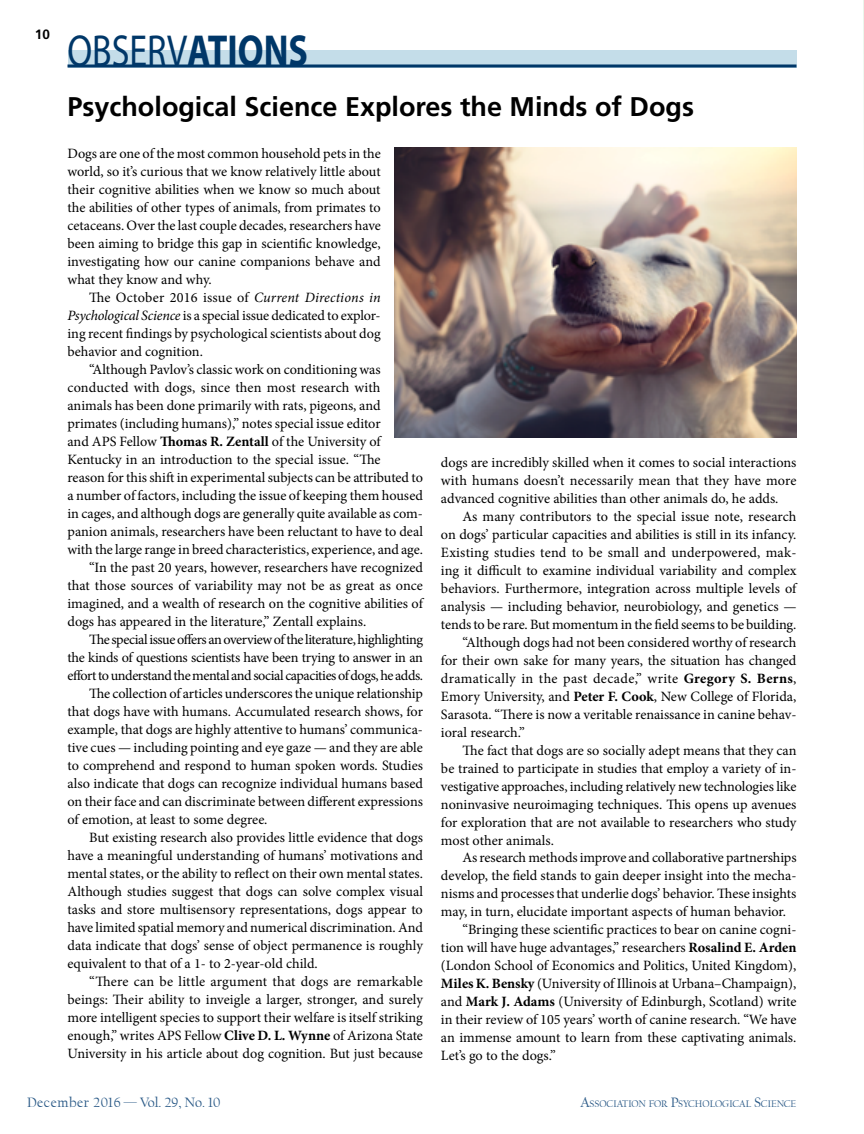
<style>
.page{position:relative;width:864px;height:1134px;background:#fff}
.page>*{position:absolute;margin:0;border:0;box-sizing:border-box;transform-origin:0 0}
.t1{font:45px "Myriad Pro";color:#003768;scale:.8 1}
.t2{font:700 27px "Frutiger";color:#000}
.t3{font:14.25px/18px "Minion Pro";letter-spacing:-.005em;color:#000;text-align:justify}
.t4{font:14.25px "Minion Pro";letter-spacing:-.03em;color:#000}
.t5{font:14.25px "Minion Pro";letter-spacing:.015em;color:#000}
.t6{font:14.25px "Minion Pro";letter-spacing:.025em;color:#000}
.t7{font:14.25px "Californian FB";letter-spacing:.04em;color:#275785}
.t8{font:700 13.5px "Frutiger";color:#000}
.t9{font:10.05px "Californian FB";color:#275785}
.s1{font-weight:700}
.s2{font-style:italic}
.s3{font-size:14.25px}
</style>
<div class="page">
<div style="left:68px;top:50px;width:728px;height:18px;background:#c4dde9"></div>
<svg style="left:68px;top:64px;width:728px;height:4px;background:#306088"></svg>
<hr style="left:863px;top:0;width:1px;height:217px;background:#41ad49">
<img style="left:394px;top:148px;width:402px;height:289px">
<p class="t8" style="left:35px;top:26px;width:17px">10</p>
<h1 class="t1" style="left:68px;top:24px;width:302px">OBSERV<span class="s1">ATIONS</span></h1>
<h2 class="t2" style="left:68px;top:91px;width:628px">Psychological Science Explores the Minds of Dogs</h2>
<p class="t3" style="left:68px;top:145px;width:315px">Dogs are one of the most common household pets in the world, so it’s curious that we know relatively little about their cognitive abilities when we know so much about the abilities of other types of animals, from primates to cetaceans. Over the last couple decades, researchers have been aiming to bridge this gap in scientific knowledge, investigating how our canine companions behave and what they know and why.</p>
<p class="t3" style="left:68px;top:289px;width:315px;text-indent:22px">The October 2016 issue of <span class="s2">Current Directions in Psychological Science</span> is a special issue dedicated to explor&shy;ing recent findings by psychological scientists about dog behavior and cognition.</p>
<p class="t3" style="left:89px;top:361px;width:293px">“Although Pavlov’s classic work on conditioning was</p>
<p class="t3" style="left:68px;top:379px;width:315px">conducted with dogs, since then most research with</p>
<p class="t3" style="left:68px;top:397px;width:315px">animals has been done primarily with rats, pigeons, and</p>
<p class="t3" style="left:68px;top:415px;width:315px">primates (including humans),” notes special issue editor</p>
<p class="t3" style="left:68px;top:433px;width:315px">and APS Fellow <span class="s1">Thomas R. Zentall</span> of the University of</p>
<p class="t3" style="left:68px;top:451px;width:315px">Kentucky in an introduction to the special issue. “The</p>
<p class="t3" style="left:68px;top:469px;width:357px">reason for this shift in experimental subjects can be attributed to</p>
<p class="t3" style="left:68px;top:487px;width:357px">a number of factors, including the issue of keeping them housed</p>
<p class="t3" style="left:68px;top:505px;width:357px">in cages, and although dogs are generally quite available as com-</p>
<p class="t3" style="left:68px;top:523px;width:357px">panion animals, researchers have been reluctant to have to deal</p>
<p class="t3" style="left:68px;top:541px;width:357px">with the large range in breed characteristics, experience, and age.</p>
<p class="t3" style="left:89px;top:559px;width:335px">“In the past 20 years, however, researchers have recognized</p>
<p class="t3" style="left:68px;top:577px;width:357px">that those sources of variability may not be as great as once</p>
<p class="t3" style="left:68px;top:595px;width:357px">imagined, and a wealth of research on the cognitive abilities of</p>
<p class="t3" style="left:68px;top:613px;width:300px">dogs has appeared in the literature,” Zentall explains.</p>
<p class="t4" style="left:89px;top:630px;width:335px">The special issue offers an overview of the literature, highlighting</p>
<p class="t3" style="left:68px;top:649px;width:357px">the kinds of questions scientists have been trying to answer in an</p>
<p class="t4" style="left:68px;top:666px;width:357px">effort to understand the mental and social capacities of dogs, he adds.</p>
<p class="t3" style="left:89px;top:685px;width:335px">The collection of articles underscores the unique relationship</p>
<p class="t3" style="left:68px;top:703px;width:357px">that dogs have with humans. Accumulated research shows, for</p>
<p class="t3" style="left:68px;top:721px;width:357px">example, that dogs are highly attentive to humans’ communica-</p>
<p class="t3" style="left:68px;top:739px;width:357px">tive cues — including pointing and eye gaze — and they are able</p>
<p class="t3" style="left:68px;top:757px;width:357px">to comprehend and respond to human spoken words. Studies</p>
<p class="t3" style="left:68px;top:775px;width:357px">also indicate that dogs can recognize individual humans based</p>
<p class="t3" style="left:68px;top:793px;width:357px">on their face and can discriminate between different expressions</p>
<p class="t3" style="left:68px;top:811px;width:202px">of emotion, at least to some degree.</p>
<p class="t3" style="left:89px;top:829px;width:335px">But existing research also provides little evidence that dogs</p>
<p class="t3" style="left:68px;top:847px;width:357px">have a meaningful understanding of humans’ motivations and</p>
<p class="t3" style="left:68px;top:865px;width:357px">mental states, or the ability to reflect on their own mental states.</p>
<p class="t3" style="left:68px;top:883px;width:357px">Although studies suggest that dogs can solve complex visual</p>
<p class="t3" style="left:68px;top:901px;width:357px">tasks and store multisensory representations, dogs appear to</p>
<p class="t3" style="left:68px;top:919px;width:357px">have limited spatial memory and numerical discrimination. And</p>
<p class="t3" style="left:68px;top:937px;width:357px">data indicate that dogs’ sense of object permanence is roughly</p>
<p class="t3" style="left:68px;top:955px;width:252px">equivalent to that of a 1- to 2-year-old child.</p>
<p class="t5" style="left:89px;top:972px;width:335px">“There can be little argument that dogs are remarkable</p>
<p class="t3" style="left:68px;top:991px;width:357px">beings: Their ability to inveigle a larger, stronger, and surely</p>
<p class="t3" style="left:68px;top:1009px;width:357px">more intelligent species to support their welfare is itself striking</p>
<p class="t3" style="left:68px;top:1027px;width:357px">enough,” writes APS Fellow <span class="s1">Clive D. L. Wynne</span> of Arizona State</p>
<p class="t3" style="left:68px;top:1045px;width:357px">University in his article about dog cognition. But just because</p>
<p class="t3" style="left:441px;top:453px;width:357px">dogs are incredibly skilled when it comes to social interactions with humans doesn’t necessarily mean that they have more advanced cognitive abilities than other animals do, he adds.</p>
<p class="t3" style="left:463px;top:507px;width:335px">As many contributors to the special issue note, research</p>
<p class="t3" style="left:441px;top:525px;width:357px">on dogs’ particular capacities and abilities is still in its infancy.</p>
<p class="t5" style="left:441px;top:542px;width:357px">Existing studies tend to be small and underpowered, mak-</p>
<p class="t3" style="left:441px;top:561px;width:357px">ing it difficult to examine individual variability and complex</p>
<p class="t3" style="left:441px;top:579px;width:357px">behaviors. Furthermore, integration across multiple levels of</p>
<p class="t3" style="left:441px;top:597px;width:357px">analysis — including behavior, neurobiology, and genetics —</p>
<p class="t3" style="left:441px;top:615px;width:357px">tends to be rare. But momentum in the field seems to be building.</p>
<p class="t3" style="left:463px;top:633px;width:335px">“Although dogs had not been considered worthy of research</p>
<p class="t3" style="left:441px;top:651px;width:357px">for their own sake for many years, the situation has changed</p>
<p class="t6" style="left:441px;top:668px;width:357px">dramatically in the past decade,” write <span class="s1">Gregory S. Berns</span>,</p>
<p class="t3" style="left:441px;top:687px;width:357px">Emory University, and <span class="s1">Peter F. Cook</span>, New College of Florida,</p>
<p class="t3" style="left:441px;top:705px;width:357px">Sarasota. “There is now a veritable renaissance in canine behav-</p>
<p class="t3" style="left:441px;top:723px;width:85px">ioral research.”</p>
<p class="t3" style="left:463px;top:741px;width:335px">The fact that dogs are so socially adept means that they can</p>
<p class="t3" style="left:441px;top:759px;width:357px">be trained to participate in studies that employ a variety of in-</p>
<p class="t3" style="left:441px;top:777px;width:357px">vestigative approaches, including relatively new technologies like</p>
<p class="t3" style="left:441px;top:795px;width:357px">noninvasive neuroimaging techniques. This opens up avenues</p>
<p class="t3" style="left:441px;top:813px;width:357px">for exploration that are not available to researchers who study</p>
<p class="t3" style="left:441px;top:831px;width:115px">most other animals.</p>
<p class="t3" style="left:463px;top:849px;width:335px">As research methods improve and collaborative partnerships</p>
<p class="t3" style="left:441px;top:867px;width:357px">develop, the field stands to gain deeper insight into the mecha-</p>
<p class="t3" style="left:441px;top:885px;width:357px">nisms and processes that underlie dogs’ behavior. These insights</p>
<p class="t3" style="left:441px;top:903px;width:347px">may, in turn, elucidate important aspects of human behavior.</p>
<p class="t3" style="left:463px;top:921px;width:335px">“Bringing these scientific practices to bear on canine cogni-</p>
<p class="t3" style="left:441px;top:939px;width:357px">tion will have huge advantages,” researchers <span class="s1">Rosalind E. Arden</span></p>
<p class="t3" style="left:441px;top:957px;width:357px">(London School of Economics and Politics, United Kingdom),</p>
<p class="t3" style="left:441px;top:975px;width:357px"><span class="s1">Miles K. Bensky</span> (University of Illinois at Urbana–Champaign),</p>
<p class="t3" style="left:441px;top:993px;width:357px">and <span class="s1">Mark J. Adams</span> (University of Edinburgh, Scotland) write</p>
<p class="t3" style="left:441px;top:1011px;width:357px">in their review of 105 years’ worth of canine research. “We have</p>
<p class="t3" style="left:441px;top:1029px;width:357px">an immense amount to learn from these captivating animals.</p>
<p class="t3" style="left:441px;top:1047px;width:116px">Let’s go to the dogs.”</p>
<p class="t7" style="left:27px;top:1094px;width:195px">December 2016 — Vol. 29, No. 10</p>
<p class="t9" style="left:581px;top:1098px;width:217px"><span class="s3">A</span>SSOCIATION FOR <span class="s3">P</span>SYCHOLOGICAL <span class="s3">S</span>CIENCE</p>
</div>
